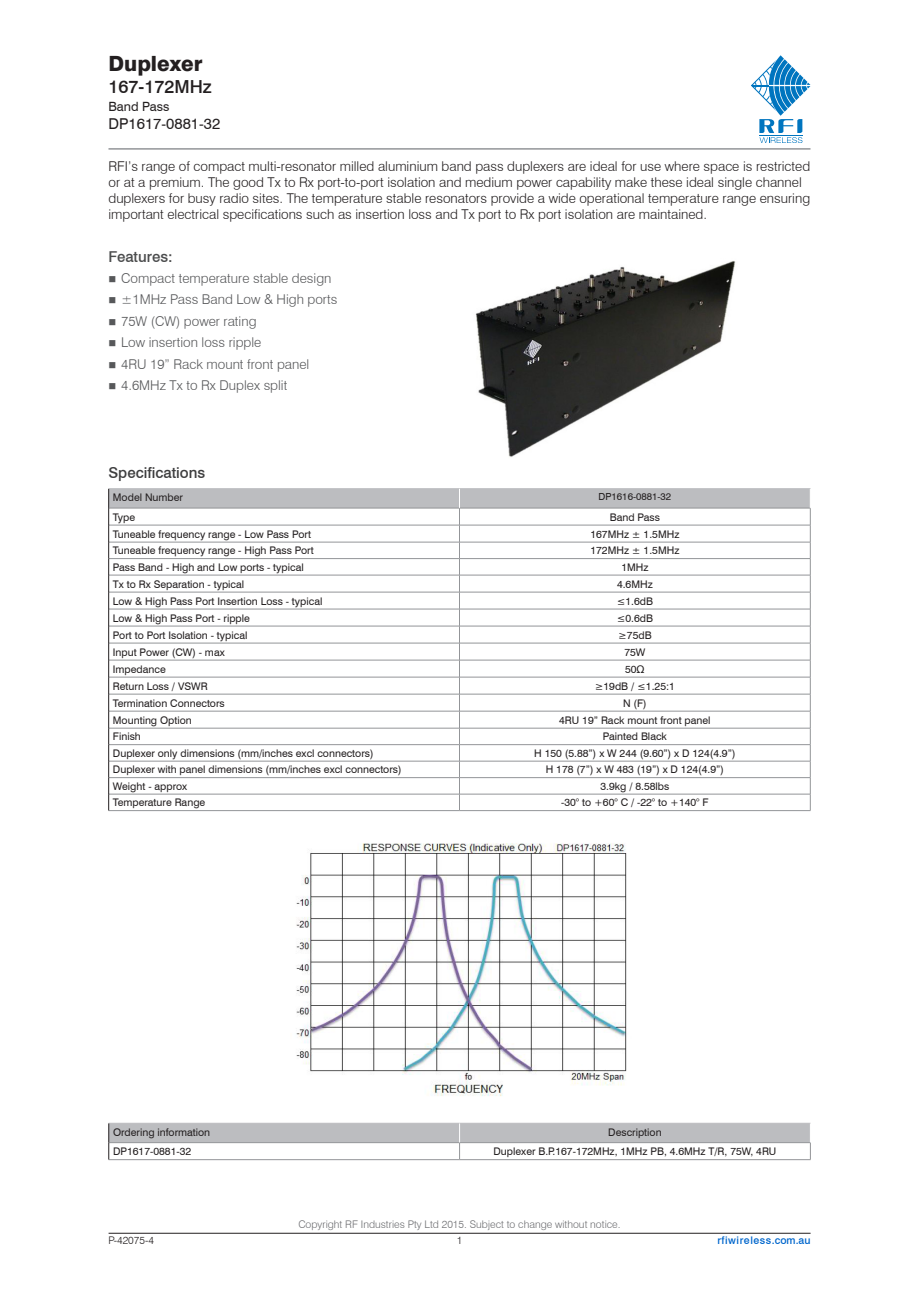
<style>
.page{position:relative;width:919px;height:1289px;background:#fff}
.page>*{position:absolute;margin:0;border:0;box-sizing:border-box;transform-origin:0 0}
.t1{font:800 21px "Swiss 721 BT";color:#231f20}
.t2{font:500 18px "Swiss 721 BT";color:#231f20}
.t3{font:15px "Swiss 721 BT";color:#231f20}
.FEATURES_SUB_HEAD{font:500 15px "Swiss 721 BT";color:#3e3e3f}
.FEATURES_SUB_HEAD-2{font:500 15px "Swiss 721 BT";color:#4b4c4d}
.BODY_COPY{font:300 13.5px/16.2px "Swiss 721 BT";color:#231f20}
.BULLETS{font:300 13.5px "Swiss 721 BT";color:#57585a}
.t4{font:12.75px "Swiss 721 BT";color:#231f20}
.SPEC_TABLE_COPY{font:10.5px "Swiss 721 BT";color:#231f20}
.SPEC_TABLE_CENTRED_C{font:10.5px "Swiss 721 BT";color:#231f20}
.t5{font:300 10.5px "Swiss 721 BT";color:#6c6d70}
.t6{font:500 10.5px "Swiss 721 BT";letter-spacing:.05em;color:#06c}
.t7{font:300 10.5px "Swiss 721 BT";color:#231f20}
.SPEC_TABLE_COPY-2{font:9.75px "Swiss 721 BT";color:#231f20}
</style>
<div class="page">
<hr style="left:108px;top:148px;width:702px;height:2px;background:#939598">
<svg style="left:751px;top:55px;width:59px;height:87px"></svg>
<hr style="left:109px;top:1232px;width:701px;height:1px;background:#231f20">
<hr style="left:108px;top:810px;width:351px;height:1px;background:#939598">
<svg style="left:108px;top:488px;width:703px;height:322px"></svg>
<hr style="left:459px;top:810px;width:351px;height:1px;background:#939598">
<hr style="left:109px;top:1122px;width:350px;height:1px;background:#bcbdc0">
<hr style="left:109px;top:1159px;width:350px;height:1px;background:#939598">
<hr style="left:459px;top:1159px;width:351px;height:1px;background:#939598">
<hr style="left:459px;top:1122px;width:351px;height:1px;background:#bcbdc0">
<svg style="left:108px;top:1123px;width:703px;height:36px"></svg>
<img style="left:296px;top:843px;width:331px;height:253px">
<img style="left:475px;top:261px;width:261px;height:196px">
<h1 class="t1" style="left:108px;top:51px;width:96px">Duplexer</h1>
<h2 class="t2" style="left:108px;top:75px;width:105px">167-172MHz</h2>
<p class="t4" style="left:108px;top:99px;width:62px">Band Pass</p>
<h3 class="t3" style="left:108px;top:114px;width:113px">DP1617-0881-32</h3>
<p class="BODY_COPY" style="left:108px;top:158px;width:703px">RFI’s range of compact multi-resonator milled aluminium band pass duplexers are ideal for use where space is restricted or at a premium. The good Tx to Rx port-to-port isolation and medium power capability make these ideal single channel duplexers for busy radio sites. The temperature stable resonators provide a wide operational temperature range ensuring important electrical specifications such as insertion loss and Tx port to Rx port isolation are maintained.</p>
<p class="FEATURES_SUB_HEAD-2" style="left:108px;top:247px;width:66px">Features:</p>
<p class="BULLETS" style="left:108px;top:270px;width:224px">■ Compact temperature stable design</p>
<p class="BULLETS" style="left:108px;top:291px;width:230px">■ ±1MHz Pass Band Low &amp; High ports</p>
<p class="BULLETS" style="left:108px;top:313px;width:149px">■ 75W (CW) power rating</p>
<p class="BULLETS" style="left:108px;top:334px;width:154px">■ Low insertion loss ripple</p>
<p class="BULLETS" style="left:108px;top:355px;width:202px">■ 4RU 19” Rack mount front panel</p>
<p class="BULLETS" style="left:108px;top:377px;width:180px">■ 4.6MHz Tx to Rx Duplex split</p>
<p class="FEATURES_SUB_HEAD" style="left:108px;top:464px;width:98px">Specifications</p>
<p class="SPEC_TABLE_COPY" style="left:113px;top:491px;width:72px">Model Number</p>
<p class="SPEC_TABLE_COPY-2" style="left:598px;top:491px;width:74px">DP1616-0881-32</p>
<p class="SPEC_TABLE_COPY" style="left:113px;top:510px;width:24px">Type</p>
<p class="SPEC_TABLE_CENTRED_C" style="left:609px;top:510px;width:52px">Band Pass</p>
<p class="SPEC_TABLE_COPY" style="left:113px;top:527px;width:199px">Tuneable frequency range - Low Pass Port</p>
<p class="SPEC_TABLE_CENTRED_C" style="left:590px;top:527px;width:90px">167MHz ± 1.5MHz</p>
<p class="SPEC_TABLE_COPY" style="left:113px;top:544px;width:202px">Tuneable frequency range - High Pass Port</p>
<p class="SPEC_TABLE_CENTRED_C" style="left:590px;top:544px;width:90px">172MHz ± 1.5MHz</p>
<p class="SPEC_TABLE_COPY" style="left:113px;top:560px;width:192px">Pass Band - High and Low ports - typical</p>
<p class="SPEC_TABLE_CENTRED_C" style="left:621px;top:560px;width:29px">1MHz</p>
<p class="SPEC_TABLE_COPY" style="left:113px;top:577px;width:133px">Tx to Rx Separation - typical</p>
<p class="SPEC_TABLE_CENTRED_C" style="left:617px;top:577px;width:37px">4.6MHz</p>
<p class="SPEC_TABLE_COPY" style="left:113px;top:594px;width:211px">Low &amp; High Pass Port Insertion Loss - typical</p>
<p class="SPEC_TABLE_CENTRED_C" style="left:616px;top:594px;width:38px">≤1.6dB</p>
<p class="SPEC_TABLE_COPY" style="left:113px;top:611px;width:138px">Low &amp; High Pass Port - ripple</p>
<p class="SPEC_TABLE_CENTRED_C" style="left:616px;top:611px;width:38px">≤0.6dB</p>
<p class="SPEC_TABLE_COPY" style="left:113px;top:628px;width:136px">Port to Port Isolation - typical</p>
<p class="SPEC_TABLE_CENTRED_C" style="left:618px;top:628px;width:35px">≥75dB</p>
<p class="SPEC_TABLE_COPY" style="left:113px;top:645px;width:113px">Input Power (CW) - max</p>
<p class="SPEC_TABLE_CENTRED_C" style="left:624px;top:645px;width:23px">75W</p>
<p class="SPEC_TABLE_COPY" style="left:113px;top:662px;width:54px">Impedance</p>
<p class="SPEC_TABLE_CENTRED_C" style="left:625px;top:662px;width:21px">50Ω</p>
<p class="SPEC_TABLE_COPY" style="left:113px;top:679px;width:96px">Return Loss / VSWR</p>
<p class="SPEC_TABLE_CENTRED_C" style="left:594px;top:679px;width:82px">≥19dB / ≤1.25:1</p>
<p class="SPEC_TABLE_COPY" style="left:113px;top:696px;width:113px">Termination Connectors</p>
<p class="SPEC_TABLE_CENTRED_C" style="left:623px;top:696px;width:25px">N (F)</p>
<p class="SPEC_TABLE_COPY" style="left:113px;top:713px;width:80px">Mounting Option</p>
<p class="SPEC_TABLE_CENTRED_C" style="left:559px;top:713px;width:153px">4RU 19” Rack mount front panel</p>
<p class="SPEC_TABLE_COPY" style="left:113px;top:730px;width:29px">Finish</p>
<p class="SPEC_TABLE_CENTRED_C" style="left:602px;top:730px;width:66px">Painted Black</p>
<p class="SPEC_TABLE_COPY" style="left:113px;top:746px;width:262px">Duplexer only dimensions (mm/inches excl connectors)</p>
<p class="SPEC_TABLE_CENTRED_C" style="left:534px;top:746px;width:203px">H 150 (5.88”) x W 244 (9.60”) x D 124(4.9”)</p>
<p class="SPEC_TABLE_COPY" style="left:113px;top:763px;width:290px">Duplexer with panel dimensions (mm/inches excl connectors)</p>
<p class="SPEC_TABLE_CENTRED_C" style="left:545px;top:763px;width:180px">H 178 (7”) x W 483 (19”) x D 124(4.9”)</p>
<p class="SPEC_TABLE_COPY" style="left:113px;top:779px;width:76px">Weight - approx</p>
<p class="SPEC_TABLE_CENTRED_C" style="left:600px;top:779px;width:70px">3.9kg / 8.58lbs</p>
<p class="SPEC_TABLE_COPY" style="left:113px;top:796px;width:94px">Temperature Range</p>
<p class="SPEC_TABLE_CENTRED_C" style="left:561px;top:796px;width:149px">-30° to +60° C / -22° to +140° F</p>
<p class="SPEC_TABLE_COPY" style="left:113px;top:1125px;width:99px">Ordering information</p>
<p class="SPEC_TABLE_CENTRED_C" style="left:608px;top:1125px;width:55px">Description</p>
<p class="SPEC_TABLE_COPY" style="left:113px;top:1144px;width:80px">DP1617-0881-32</p>
<p class="SPEC_TABLE_CENTRED_C" style="left:493px;top:1144px;width:284px">Duplexer B.P.167-172MHz, 1MHz PB, 4.6MHz T/R, 75W, 4RU</p>
<p class="t5" style="left:298px;top:1217px;width:324px">Copyright RF Industries Pty Ltd 2015. Subject to change without notice.</p>
<p class="t7" style="left:108px;top:1233px;width:47px">P-42075-4</p>
<p class="t6" style="left:717px;top:1233px;width:95px">rfiwireless.com.au</p>
<p class="t7" style="left:456px;top:1233px;width:7px">1</p>
</div>
